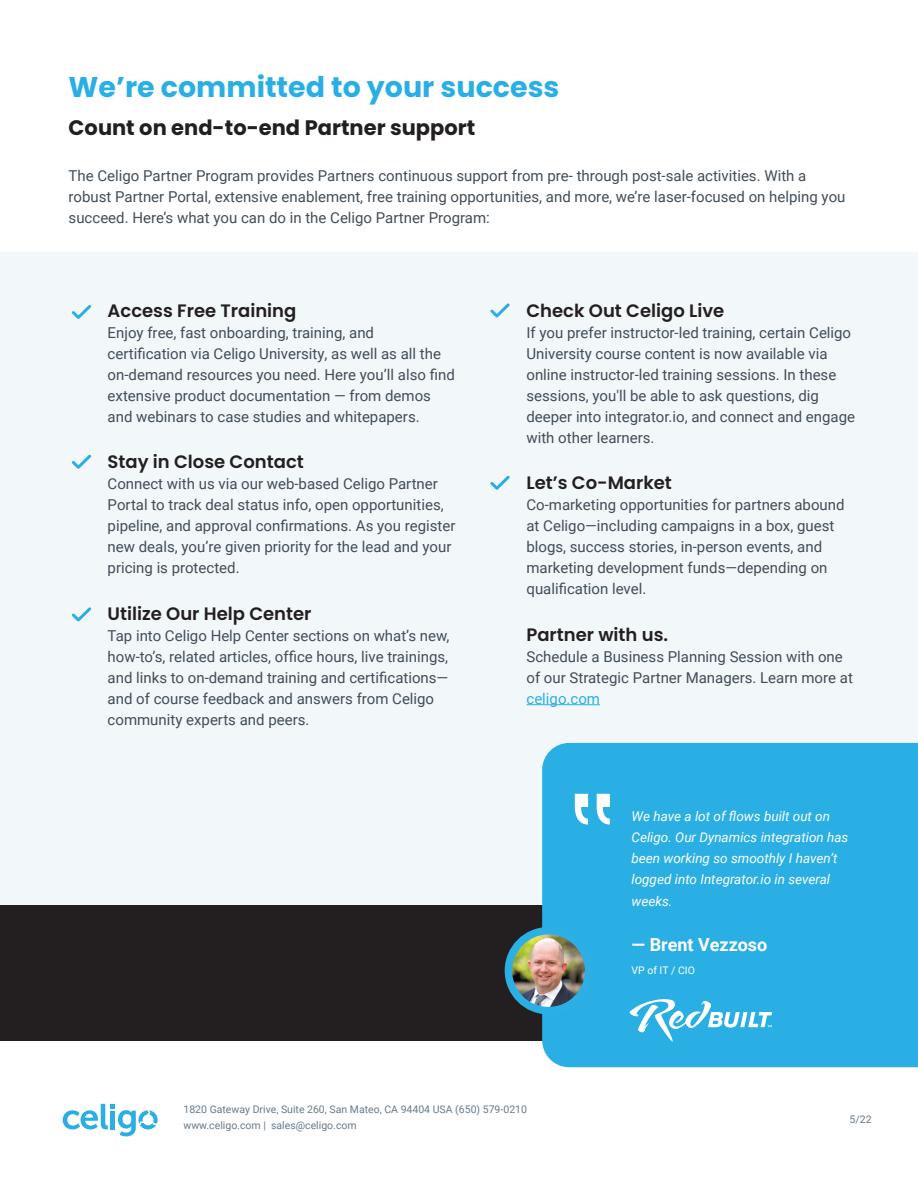
<style>
.page{position:relative;width:918px;height:1188px;background:#fff}
.page>*{position:absolute;margin:0;border:0;box-sizing:border-box;transform-origin:0 0}
.t1{font:700 28.5px "Poppins";color:#2aafe4}
.t2{font:700 21px "Poppins";color:#231f20}
.t3{font:600 18px "Poppins";color:#231f20}
.t4{font:700 18px "Roboto";color:#fff}
.t5{font:15px/21px "Roboto";color:#414d57}
.t6{font:15px "Roboto";color:#2aafe4}
.t7{font:italic 13.5px/21px "Roboto";color:#fff}
.t8{font:10.5px/16.5px "Roboto";color:#677a89}
.t9{font:10.5px "Roboto";color:#fff}
</style>
<div class="page">
<svg style="left:63px;top:1104px;width:95px;height:32px"></svg>
<div style="left:0;top:253px;width:918px;height:676px;background:#f2f7fa"></div>
<svg style="left:71px;top:305px;width:21px;height:14px"></svg>
<svg style="left:490px;top:303px;width:20px;height:15px"></svg>
<svg style="left:71px;top:454px;width:21px;height:15px"></svg>
<svg style="left:490px;top:475px;width:20px;height:15px"></svg>
<svg style="left:72px;top:607px;width:20px;height:15px"></svg>
<div style="left:0;top:905px;width:918px;height:135px;background:#231f20"></div>
<div style="left:542px;top:743px;width:376px;height:324px;background:#2aafe4"></div>
<img style="left:514px;top:931px;width:75px;height:80px">
<div style="left:505px;top:927px;width:87px;height:87px;border:8px solid #2cafe4;border-radius:40px"></div>
<svg style="left:575px;top:794px;width:35px;height:31px"></svg>
<hr style="left:526px;top:704px;width:74px;height:1px;background:#2aafe4">
<svg style="left:627px;top:999px;width:145px;height:43px;background:#5ac1ea"></svg>
<h1 class="t1" style="left:69px;top:70px;width:492px">We’re committed to your success</h1>
<h2 class="t2" style="left:69px;top:115px;width:408px">Count on end-to-end Partner support</h2>
<p class="t5" style="left:69px;top:165px;width:778px">The Celigo Partner Program provides Partners continuous support from pre- through post-sale activities. With a robust Partner Portal, extensive enablement, free training opportunities, and more, we’re laser-focused on helping you succeed. Here’s what you can do in the Celigo Partner Program:</p>
<p class="t3" style="left:108px;top:300px;width:190px">Access Free Training</p>
<p class="t5" style="left:108px;top:321px;width:349px">Enjoy free, fast onboarding, training, and certification via Celigo University, as well as all the on-demand resources you need. Here you’ll also find extensive product documentation — from demos and webinars to case studies and whitepapers.</p>
<p class="t3" style="left:108px;top:451px;width:198px">Stay in Close Contact</p>
<p class="t5" style="left:108px;top:473px;width:349px">Connect with us via our web-based Celigo Partner Portal to track deal status info, open opportunities, pipeline, and approval confirmations. As you register new deals, you’re given priority for the lead and your pricing is protected.</p>
<p class="t3" style="left:108px;top:603px;width:205px">Utilize Our Help Center</p>
<p class="t5" style="left:108px;top:624px;width:343px">Tap into Celigo Help Center sections on what’s new, how-to’s, related articles, office hours, live trainings, and links to on-demand training and certifications— and of course feedback and answers from Celigo community experts and peers.</p>
<p class="t3" style="left:526px;top:300px;width:199px">Check Out Celigo Live</p>
<p class="t5" style="left:526px;top:321px;width:330px">If you prefer instructor-led training, certain Celigo University course content is now available via online instructor-led training sessions. In these sessions, you'll be able to ask questions, dig deeper into integrator.io, and connect and engage with other learners.</p>
<p class="t3" style="left:526px;top:472px;width:147px">Let’s Co-Market</p>
<p class="t5" style="left:526px;top:494px;width:320px">Co-marketing opportunities for partners abound at Celigo—including campaigns in a box, guest blogs, success stories, in-person events, and marketing development funds—depending on qualification level.</p>
<p class="t3" style="left:526px;top:624px;width:143px">Partner with us.</p>
<p class="t5" style="left:526px;top:645px;width:328px">Schedule a Business Planning Session with one of our Strategic Partner Managers. Learn more at</p>
<p class="t6" style="left:526px;top:688px;width:75px">celigo.com</p>
<p class="t7" style="left:631px;top:805px;width:218px">We have a lot of flows built out on Celigo. Our Dynamics integration has been working so smoothly I haven’t logged into Integrator.io in several</p>
<p class="t7" style="left:631px;top:890px;width:42px">weeks.</p>
<p class="t4" style="left:631px;top:932px;width:137px">— Brent Vezzoso</p>
<p class="t9" style="left:631px;top:963px;width:65px">VP of IT / CIO</p>
<p class="t8" style="left:183px;top:1100px;width:345px">1820 Gateway Drive, Suite 260, San Mateo, CA 94404 USA (650) 579-0210 www.celigo.com | sales@celigo.com</p>
<p class="t8" style="left:850px;top:1111px;width:24px">5/22</p>
</div>
